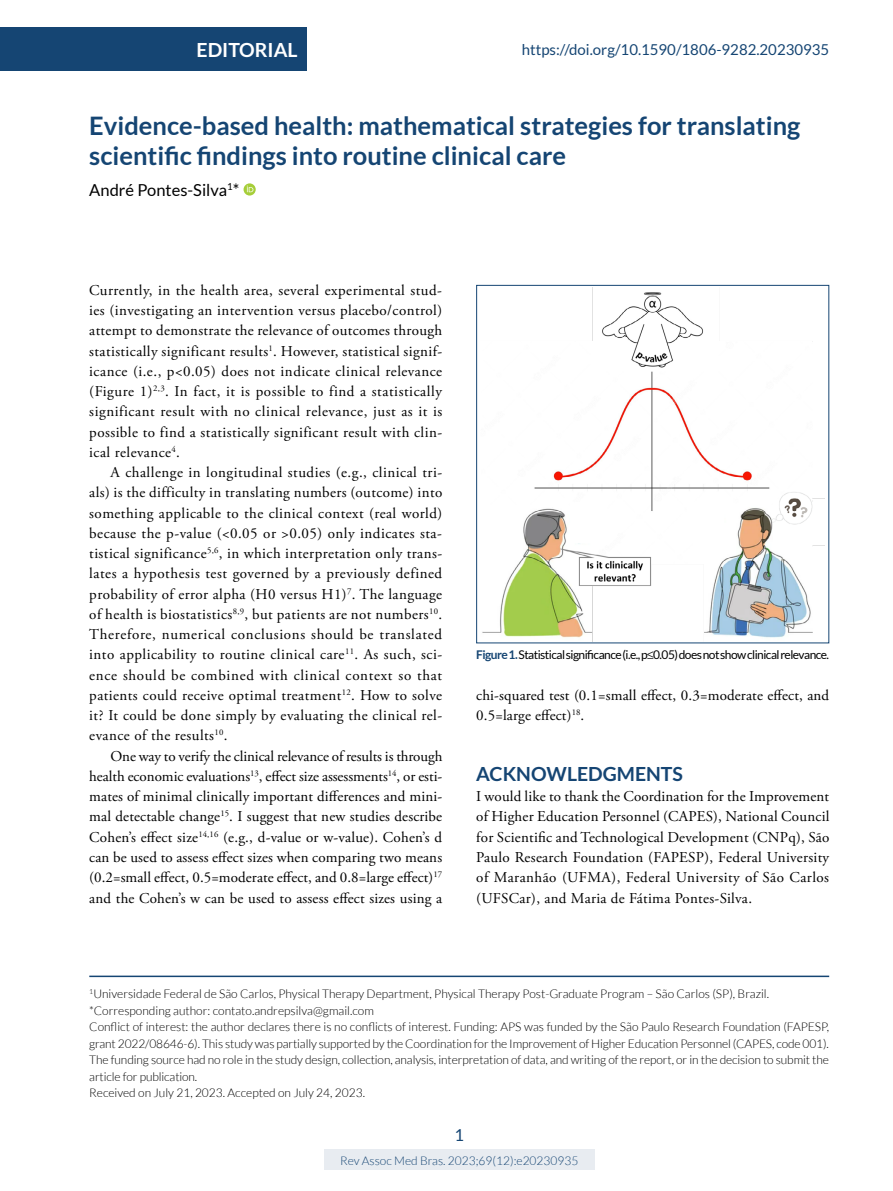
<style>
.page{position:relative;width:893px;height:1191px;background:#fff}
.page>*{position:absolute;margin:0;border:0;box-sizing:border-box;transform-origin:0 0}
.t1{font:700 25.5px/30px "Lato";color:#154573}
.t2{font:700 19.5px "Lato";color:#154573}
.t3{font:700 19.5px "Lato";color:#fff}
.t4{font:16.5px "Lato";color:#000}
.t5{font:16.5px "Lato";color:#154573}
.t6{font:15px/20.2px "Adobe Garamond Pro";letter-spacing:.02em;color:#000;text-align:justify}
.t7{font:15px "Lato";color:#154573}
.t8{font:300 12px/16.5px "Lato";letter-spacing:-.005em;color:#000}
.t9{font:12px "Lato";letter-spacing:-.045em;color:#000}
.t10{font:300 12px "Lato";color:#154573}
.s1{font-weight:700;color:#154573}
</style>
<div class="page">
<div style="left:324px;top:1149px;width:270px;height:21px;background:#e8ecf1"></div>
<div style="left:0;top:28px;width:306px;height:43px;background:#154573"></div>
<svg style="left:244px;top:183px;width:12px;height:12px"></svg>
<svg style="left:247px;top:186px;width:6px;height:6px"></svg>
<hr style="left:89px;top:975px;width:740px;height:2px;background:#154573">
<img style="left:482px;top:288px;width:343px;height:353px">
<div style="left:476px;top:285px;width:353px;height:358px;border:1px solid #154573"></div>
<h2 class="t3" style="left:197px;top:39px;width:103px">EDITORIAL</h2>
<p class="t7" style="left:522px;top:42px;width:309px">https://doi.org/10.1590/1806-9282.20230935</p>
<h1 class="t1" style="left:89px;top:110px;width:713px">Evidence-based health: mathematical strategies for translating scientific findings into routine clinical care</h1>
<p class="t4" style="left:89px;top:180px;width:152px">André Pontes-Silva<sup>1</sup>*</p>
<p class="t6" style="left:89px;top:280px;width:355px">Currently, in the health area, several experimental stud&shy;ies (investigating an intervention versus placebo/control) attempt to demonstrate the relevance of outcomes through statistically significant results<sup>1</sup>. However, statistical signif&shy;icance (i.e., p&lt;0.05) does not indicate clinical relevance (Figure 1)<sup>2,3</sup>. In fact, it is possible to find a statistically significant result with no clinical relevance, just as it is possible to find a statistically significant result with clin&shy;ical relevance<sup>4</sup>.</p>
<p class="t6" style="left:89px;top:463px;width:354px;text-indent:21px">A challenge in longitudinal studies (e.g., clinical tri&shy;als) is the difficulty in translating numbers (outcome) into something applicable to the clinical context (real world) because the p-value (&lt;0.05 or &gt;0.05) only indicates sta&shy;tistical significance<sup>5,6</sup>, in which interpretation only trans&shy;lates a hypothesis test governed by a previously defined probability of error alpha (H0 versus H1)<sup>7</sup>. The language of health is biostatistics<sup>8,9</sup>, but patients are not numbers<sup>10</sup>.<br>Therefore, numerical conclusions should be translated into applicability to routine clinical care<sup>11</sup>. As such, sci&shy;ence should be combined with clinical context so that patients could receive optimal treatment<sup>12</sup>. How to solve it? It could be done simply by evaluating the clinical rel&shy;evance of the results<sup>10</sup>.</p>
<p class="t6" style="left:89px;top:746px;width:355px;text-indent:21px">One way to verify the clinical relevance of results is through health economic evaluations<sup>13</sup>, effect size assessments<sup>14</sup>, or esti&shy;mates of minimal clinically important differences and mini&shy;mal detectable change<sup>15</sup>. I suggest that new studies describe Cohen’s effect size<sup>14,16</sup> (e.g., d-value or w-value). Cohen’s d can be used to assess effect sizes when comparing two means (0.2=small effect, 0.5=moderate effect, and 0.8=large effect)<sup>17 </sup>and the Cohen’s w can be used to assess effect sizes using a</p>
<p class="t9" style="left:476px;top:648px;width:354px"><span class="s1">Figure 1.</span> Statistical significance (i.e., p≤0.05) does not show clinical relevance.</p>
<p class="t6" style="left:476px;top:685px;width:354px">chi-squared test (0.1=small effect, 0.3=moderate effect, and<br>0.5=large effect)<sup>18</sup>.</p>
<h2 class="t2" style="left:476px;top:762px;width:208px">ACKNOWLEDGMENTS</h2>
<p class="t6" style="left:476px;top:787px;width:355px">I would like to thank the Coordination for the Improvement of Higher Education Personnel (CAPES), National Council for Scientific and Technological Development (CNPq), São Paulo Research Foundation (FAPESP), Federal University of Maranhão (UFMA), Federal University of São Carlos (UFSCar), and Maria de Fátima Pontes-Silva.</p>
<p class="t8" style="left:89px;top:986px;width:741px"><sup>1</sup>Universidade Federal de São Carlos, Physical Therapy Department, Physical Therapy Post-Graduate Program – São Carlos (SP), Brazil. *Corresponding author: contato.andrepsilva@gmail.com<br>Conflict of interest: the author declares there is no conflicts of interest. Funding: APS was funded by the São Paulo Research Foundation (FAPESP, grant 2022/08646-6). This study was partially supported by the Coordination for the Improvement of Higher Education Personnel (CAPES, code 001).<br>The funding source had no role in the study design, collection, analysis, interpretation of data, and writing of the report, or in the decision to submit the article for publication.<br>Received on July 21, 2023. Accepted on July 24, 2023.</p>
<p class="t5" style="left:454px;top:1126px;width:11px">1</p>
<p class="t10" style="left:340px;top:1154px;width:240px">Rev Assoc Med Bras. 2023;69(12):e20230935</p>
</div>
